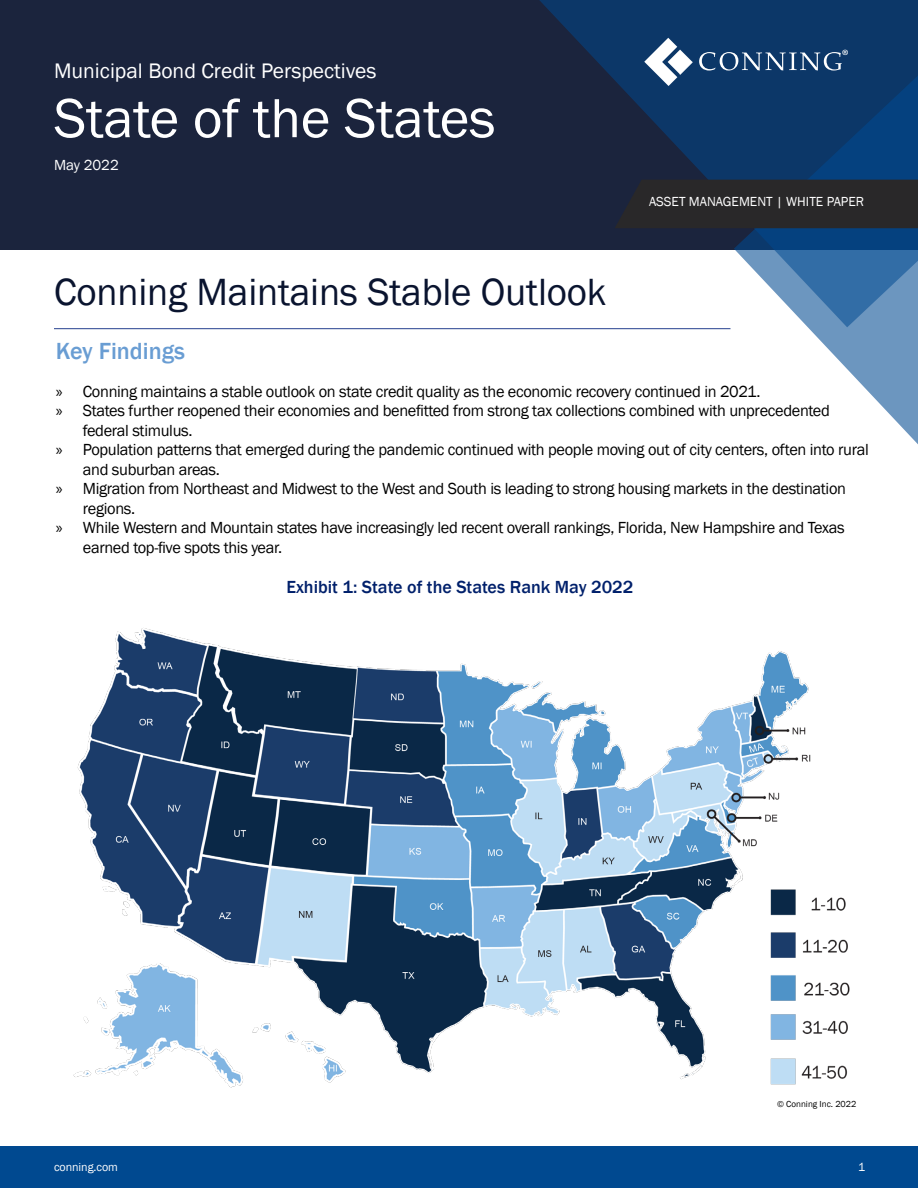
<style>
.page{position:relative;width:918px;height:1188px;background:#fff}
.page>*{position:absolute;margin:0;border:0;box-sizing:border-box;transform-origin:0 0}
.t1{font:57px "Franklin Gothic";letter-spacing:-.005em;color:#fff}
.t2{font:39px "Franklin Gothic";letter-spacing:-.005em;color:#0a142f}
.t3{font:500 24px "Franklin Gothic";color:#699dd3}
.t4{font:21.6px "Franklin Gothic";color:#fff}
.t5{font:500 18px "Franklin Gothic";color:#00206b}
.t6{font:16.65px "Myriad Pro";color:#fff}
.t7{font:16.5px "Franklin Gothic";letter-spacing:-.02em;color:#000}
.t8{font:15px "Franklin Gothic";color:#fff}
.t9{font:13.5px "Franklin Gothic";color:#fff}
.t10{font:12px "Franklin Gothic";letter-spacing:-.005em;color:#fff}
.t11{font:9px "Franklin Gothic";color:#000}
.s1{font-family:"Myriad Pro"}
</style>
<div class="page">
<div style="left:0;top:0;width:918px;height:250px;background:#1b243d"></div>
<svg style="left:539px;top:0;width:195px;height:180px;fill:#0c3768"></svg>
<svg style="left:734px;top:0;width:184px;height:444px"></svg>
<svg style="left:699px;top:52px;width:143px;height:19px;background:#42648a"></svg>
<svg style="left:644px;top:38px;width:48px;height:48px;background:#778faa"></svg>
<div style="left:0;top:1147px;width:918px;height:41px;background:#004990"></div>
<hr style="left:54px;top:328px;width:676px;height:1px;background:#25408f">
<div style="left:615px;top:180px;width:303px;height:48px;background:#292829"></div>
<img style="left:73px;top:628px;width:777px;height:460px">
<h3 class="t4" style="left:54px;top:57px;width:324px">Municipal Bond Credit Perspectives</h3>
<h1 class="t1" style="left:54px;top:83px;width:443px">State of the States</h1>
<p class="t8" style="left:54px;top:155px;width:66px">May 2022</p>
<h2 class="t2" style="left:54px;top:268px;width:554px">Conning Maintains Stable Outlook</h2>
<p class="t6" style="left:842px;top:45px;width:8px">®</p>
<p class="t9" style="left:649px;top:193px;width:217px">ASSET MANAGEMENT | WHITE PAPER</p>
<h3 class="t3" style="left:56px;top:336px;width:131px">Key Findings</h3>
<p class="t7" style="left:56px;top:381px;width:706px"><span class="s1">»</span> Conning maintains a stable outlook on state credit quality as the economic recovery continued in 2021.</p>
<p class="t7" style="left:56px;top:400px;width:776px"><span class="s1">»</span> States further reopened their economies and benefitted from strong tax collections combined with unprecedented</p>
<p class="t7" style="left:83px;top:420px;width:111px">federal stimulus.</p>
<p class="t7" style="left:56px;top:440px;width:815px"><span class="s1">»</span> Population patterns that emerged during the pandemic continued with people moving out of city centers, often into rural</p>
<p class="t7" style="left:83px;top:459px;width:139px">and suburban areas.</p>
<p class="t7" style="left:56px;top:479px;width:792px"><span class="s1">»</span> Migration from Northeast and Midwest to the West and South is leading to strong housing markets in the destination</p>
<p class="t7" style="left:83px;top:498px;width:54px">regions.</p>
<p class="t7" style="left:56px;top:518px;width:790px"><span class="s1">»</span> While Western and Mountain states have increasingly led recent overall rankings, Florida, New Hampshire and Texas</p>
<p class="t7" style="left:83px;top:537px;width:201px">earned top-five spots this year.</p>
<p class="t5" style="left:286px;top:576px;width:348px">Exhibit 1: State of the States Rank May 2022</p>
<p class="t11" style="left:777px;top:1098px;width:81px">© Conning Inc. 2022</p>
<p class="t10" style="left:54px;top:1159px;width:65px">conning.com</p>
<p class="t10" style="left:858px;top:1159px;width:9px">1</p>
</div>
